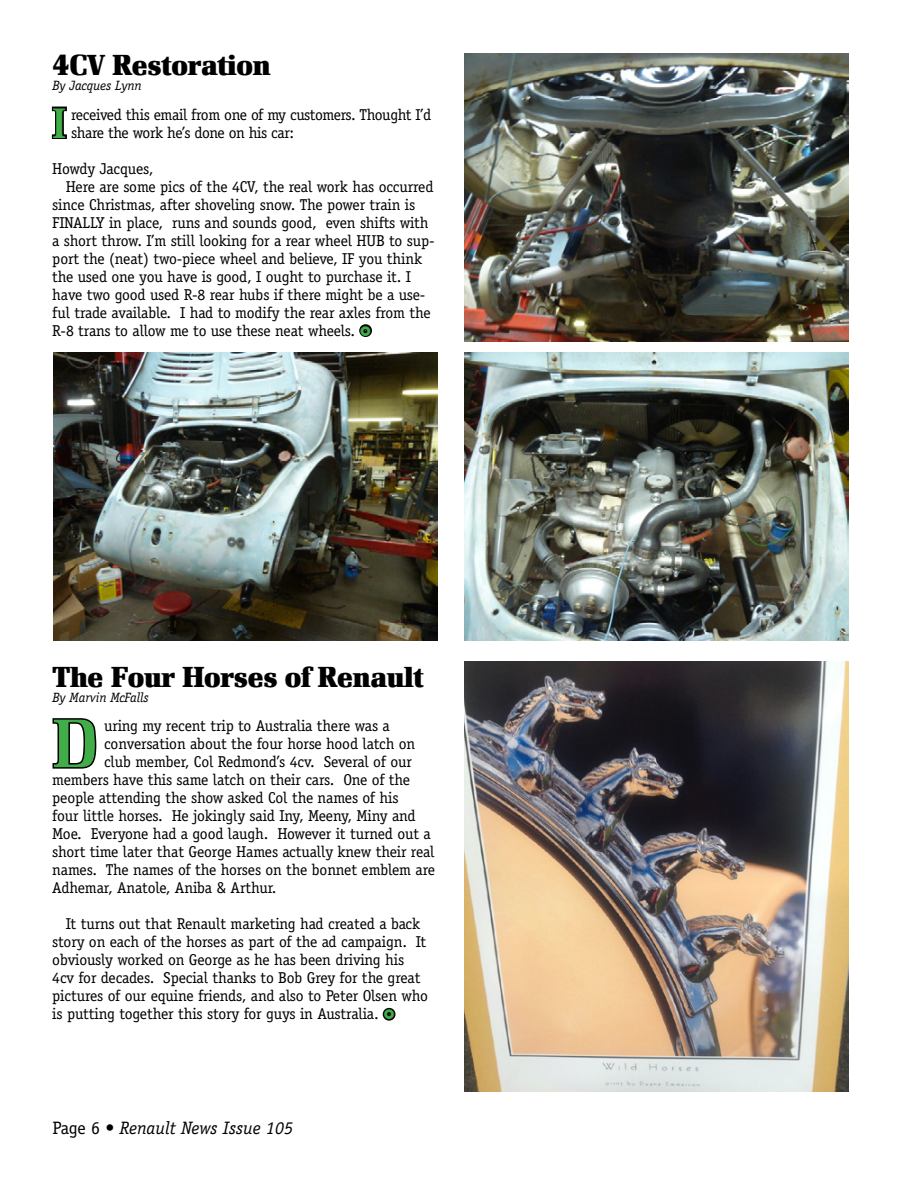
<style>
.page{position:relative;width:918px;height:1188px;background:#fff}
.page>*{position:absolute;margin:0;border:0;box-sizing:border-box;transform-origin:0 0}
.t1{font:65.1px "Renault Bulgarian Normal";color:#41ad49}
.t2{font:40.5px "Renault Bulgarian Normal";color:#41ad49}
.t3{font:28.5px "Renault BQ Bold";letter-spacing:-.01em;color:#000}
.t4{font:italic 18px "Officina Serif";color:#000}
.t5{font:15.75px/18px "Officina Serif";letter-spacing:-.01em;color:#000}
.t6{font:italic 13.5px "Officina Serif";letter-spacing:-.01em;color:#000}
.s1{font-style:normal}
</style>
<div class="page">
<svg style="left:51px;top:106px;width:16px;height:33px"></svg>
<svg style="left:52px;top:718px;width:45px;height:51px"></svg>
<img style="left:465px;top:54px;width:384px;height:288px">
<img style="left:53px;top:352px;width:384px;height:288px">
<img style="left:465px;top:352px;width:384px;height:288px">
<img style="left:465px;top:661px;width:384px;height:430px">
<svg style="left:359px;top:324px;width:13px;height:13px"></svg>
<svg style="left:382px;top:1007px;width:14px;height:14px"></svg>
<h3 class="t3" style="left:53px;top:49px;width:220px">4CV Restoration</h3>
<p class="t6" style="left:53px;top:78px;width:91px">By Jacques Lynn</p>
<h2 class="t2" style="left:52px;top:96px;width:17px">I</h2>
<p class="t5" style="left:71px;top:105px;width:362px">received this email from one of my customers. Thought I’d share the work he’s done on his car:</p>
<p class="t5" style="left:52px;top:159px;width:103px">Howdy Jacques,</p>
<p class="t5" style="left:66px;top:177px;width:369px">Here are some pics of the 4CV, the real work has occurred</p>
<p class="t5" style="left:52px;top:195px;width:364px">since Christmas, after shoveling snow. The power train is</p>
<p class="t5" style="left:52px;top:213px;width:378px">FINALLY in place, runs and sounds good, even shifts with</p>
<p class="t5" style="left:52px;top:231px;width:384px">a short throw. I’m still looking for a rear wheel HUB to sup-</p>
<p class="t5" style="left:52px;top:249px;width:371px">port the (neat) two-piece wheel and believe, IF you think</p>
<p class="t5" style="left:52px;top:267px;width:360px">the used one you have is good, I ought to purchase it. I</p>
<p class="t5" style="left:52px;top:285px;width:375px">have two good used R-8 rear hubs if there might be a use-</p>
<p class="t5" style="left:52px;top:303px;width:380px">ful trade available. I had to modify the rear axles from the</p>
<p class="t5" style="left:52px;top:321px;width:304px">R-8 trans to allow me to use these neat wheels.</p>
<h3 class="t3" style="left:53px;top:660px;width:373px">The Four Horses of Renault</h3>
<p class="t6" style="left:53px;top:690px;width:98px">By Marvin McFalls</p>
<h1 class="t1" style="left:52px;top:700px;width:48px">D</h1>
<p class="t5" style="left:104px;top:717px;width:287px">uring my recent trip to Australia there was a</p>
<p class="t5" style="left:104px;top:735px;width:313px">conversation about the four horse hood latch on</p>
<p class="t5" style="left:104px;top:753px;width:309px">club member, Col Redmond’s 4cv. Several of our</p>
<p class="t5" style="left:52px;top:771px;width:359px">members have this same latch on their cars. One of the</p>
<p class="t5" style="left:52px;top:789px;width:348px">people attending the show asked Col the names of his</p>
<p class="t5" style="left:52px;top:807px;width:365px">four little horses. He jokingly said Iny, Meeny, Miny and</p>
<p class="t5" style="left:52px;top:825px;width:380px">Moe. Everyone had a good laugh. However it turned out a</p>
<p class="t5" style="left:52px;top:843px;width:384px">short time later that George Hames actually knew their real</p>
<p class="t5" style="left:52px;top:861px;width:384px">names. The names of the horses on the bonnet emblem are</p>
<p class="t5" style="left:52px;top:879px;width:226px">Adhemar, Anatole, Aniba &amp; Arthur.</p>
<p class="t5" style="left:52px;top:915px;width:377px;text-indent:13px">It turns out that Renault marketing had created a back story on each of the horses as part of the ad campaign. It obviously worked on George as he has been driving his 4cv for decades. Special thanks to Bob Grey for the great pictures of our equine friends, and also to Peter Olsen who is putting together this story for guys in Australia.</p>
<p class="t4" style="left:52px;top:1118px;width:242px"><span class="s1">Page 6 •</span> Renault News Issue 105</p>
</div>
